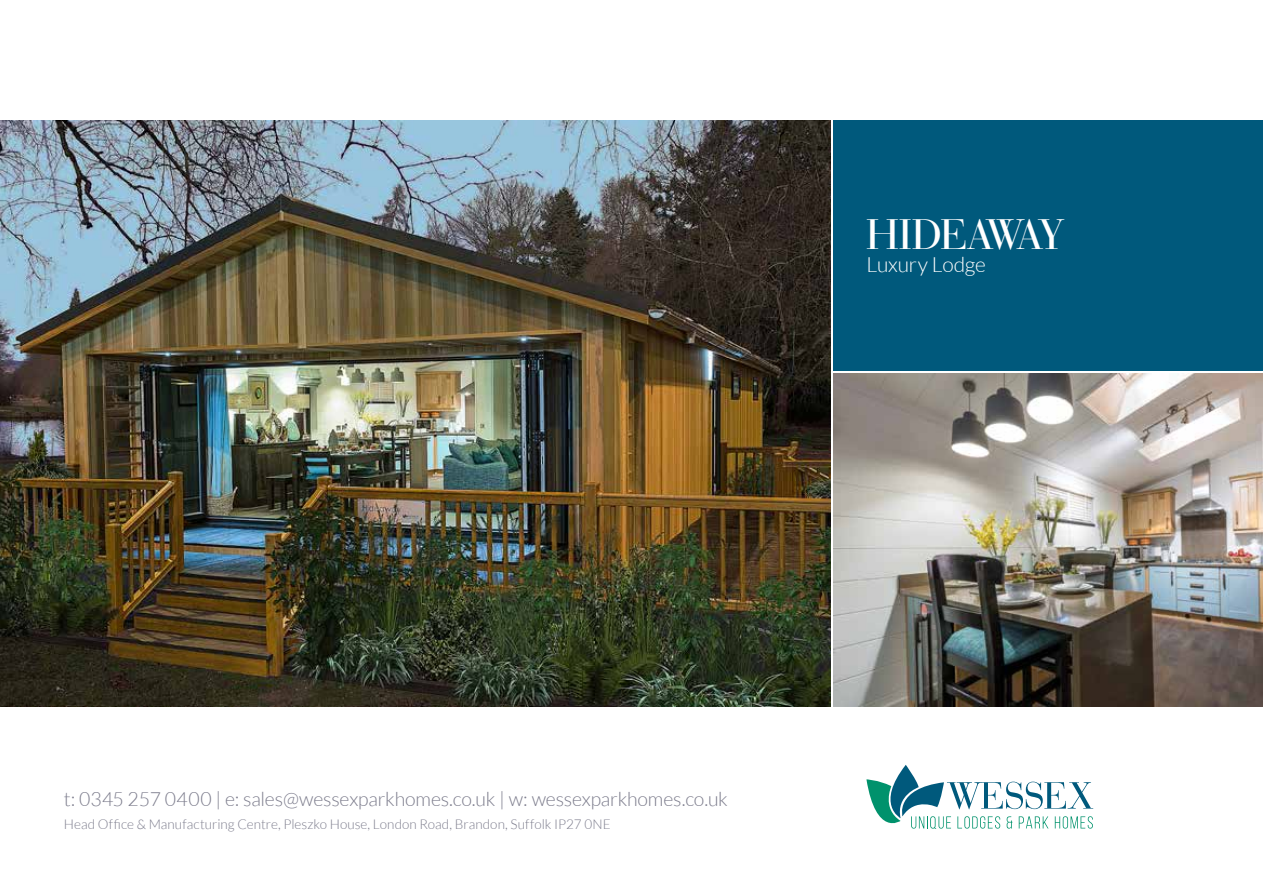
<style>
.page{position:relative;width:1263px;height:893px;background:#fff}
.page>*{position:absolute;margin:0;border:0;box-sizing:border-box;transform-origin:0 0}
.t1{font:45px "Bauer Bodoni BT";color:#fff}
.t2{font:300 21px "Lato";letter-spacing:-.005em;color:#fff}
.t3{font:300 19.5px "Lato";letter-spacing:-.01em;color:#7c7c8c}
.t4{font:300 13.5px "Lato";letter-spacing:.005em;color:#7c7c8c}
</style>
<div class="page">
<img style="left:0;top:120px;width:830px;height:587px">
<div style="left:833px;top:120px;width:430px;height:251px;background:#00597c"></div>
<img style="left:833px;top:374px;width:430px;height:333px">
<svg style="left:866px;top:765px;width:227px;height:64px"></svg>
<h1 class="t1" style="left:866px;top:207px;width:198px">HIDEAWAY</h1>
<h2 class="t2" style="left:866px;top:253px;width:121px">Luxury Lodge</h2>
<h3 class="t3" style="left:64px;top:789px;width:665px">t: 0345 257 0400 | e: sales@wessexparkhomes.co.uk | w: wessexparkhomes.co.uk</h3>
<p class="t4" style="left:64px;top:817px;width:549px">Head Office &amp; Manufacturing Centre, Pleszko House, London Road, Brandon, Suffolk IP27 0NE</p>
</div>
